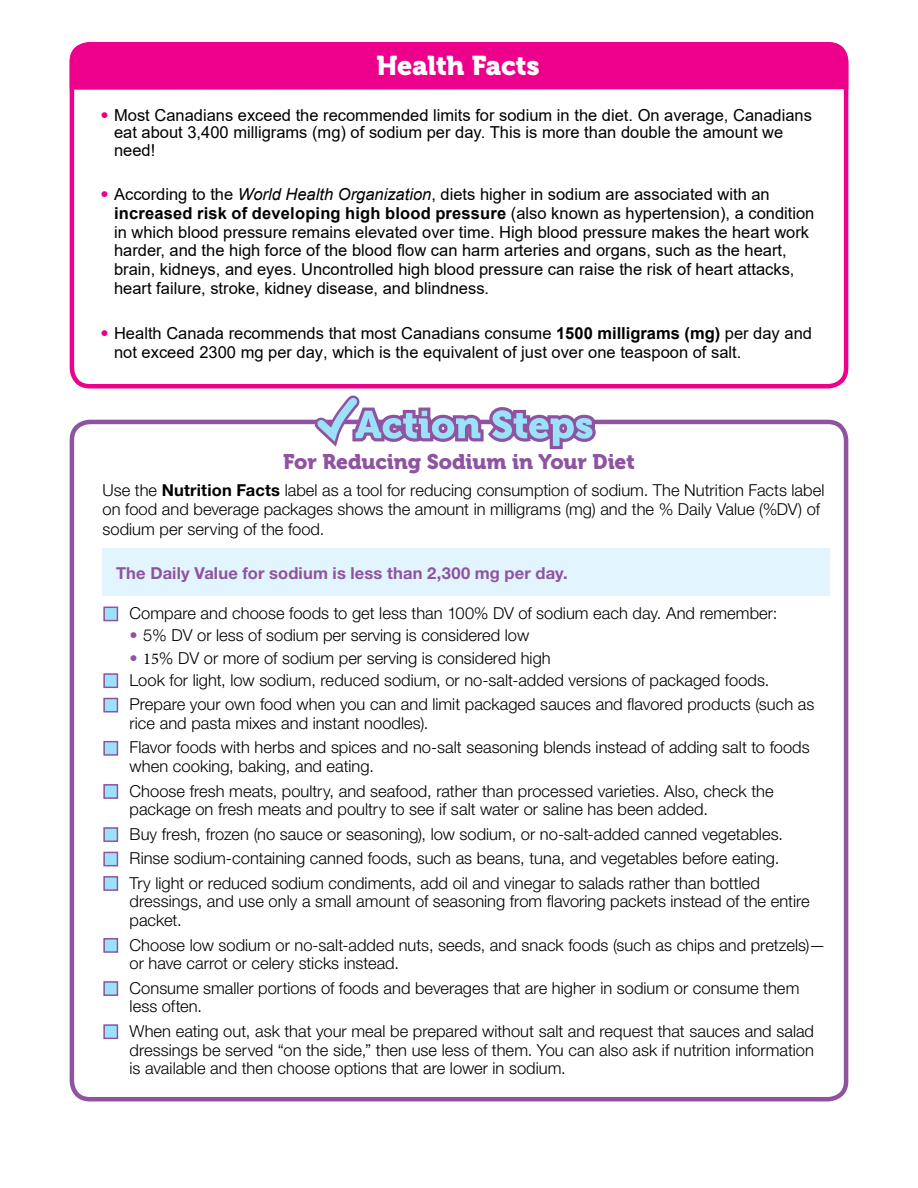
<style>
.page{position:relative;width:918px;height:1188px;background:#fff}
.page>*{position:absolute;margin:0;border:0;box-sizing:border-box;transform-origin:0 0}
.t1{font:27px "Museo 900";letter-spacing:-.01em;color:#fff}
.t2{font:21px "Museo 900";letter-spacing:-.005em;color:#8f53a1}
.t3{font:300 16.5px/18.8px "Helvetica Neue LT Std";color:#000}
.t4{font:16.5px/18.6px "Arial";color:#000}
.t5{font:700 16.5px "Helvetica Neue LT Std";letter-spacing:.01em;color:#8f53a1}
.s1{font-family:"Helvetica Neue LT Std";font-weight:300;color:#ec008c}
.s2{font-style:italic}
.s3{font-weight:700}
.s4{color:#8f53a1}
.s5{font-family:"Minion Pro";font-weight:400}
</style>
<div class="page">
<div style="left:70px;top:42px;width:778px;height:346px;border:4px solid #ec008c;border-radius:18px"></div>
<div style="left:70px;top:43px;width:778px;height:47px;background:#ec008c"></div>
<div style="left:70px;top:420px;width:778px;height:681px;border:4px solid #8f53a1;border-radius:18px"></div>
<div style="left:103px;top:549px;width:727px;height:47px;background:#e2f4fd"></div>
<svg style="left:303px;top:395px;width:296px;height:55px"></svg>
<div style="left:103px;top:607px;width:15px;height:14px;border:2px solid #8f53a1"></div>
<div style="left:103px;top:673px;width:15px;height:15px;border:2px solid #8f53a1"></div>
<div style="left:103px;top:698px;width:15px;height:15px;border:2px solid #8f53a1"></div>
<div style="left:103px;top:741px;width:15px;height:15px;border:2px solid #8f53a1"></div>
<div style="left:103px;top:784px;width:15px;height:15px;border:2px solid #8f53a1"></div>
<div style="left:103px;top:827px;width:15px;height:15px;border:2px solid #8f53a1"></div>
<div style="left:103px;top:852px;width:15px;height:14px;border:2px solid #8f53a1"></div>
<div style="left:103px;top:876px;width:15px;height:15px;border:2px solid #8f53a1"></div>
<div style="left:103px;top:938px;width:15px;height:15px;border:2px solid #8f53a1"></div>
<div style="left:103px;top:981px;width:15px;height:15px;border:2px solid #8f53a1"></div>
<div style="left:103px;top:1024px;width:15px;height:15px;border:2px solid #8f53a1"></div>
<svg style="left:104px;top:607px;width:13px;height:14px"></svg>
<svg style="left:104px;top:674px;width:13px;height:13px"></svg>
<svg style="left:104px;top:698px;width:13px;height:14px"></svg>
<svg style="left:104px;top:741px;width:13px;height:14px"></svg>
<svg style="left:104px;top:785px;width:13px;height:13px"></svg>
<svg style="left:104px;top:828px;width:13px;height:13px"></svg>
<svg style="left:104px;top:852px;width:13px;height:14px"></svg>
<svg style="left:104px;top:877px;width:13px;height:13px"></svg>
<svg style="left:104px;top:939px;width:13px;height:13px"></svg>
<svg style="left:104px;top:982px;width:13px;height:13px"></svg>
<svg style="left:104px;top:1025px;width:13px;height:13px"></svg>
<h1 class="t1" style="left:376px;top:50px;width:165px">Health Facts</h1>
<p class="t4" style="left:114px;top:106px;width:699px;line-height:17.7px;text-indent:-13px"><span class="s1">•</span> Most Canadians exceed the recommended limits for sodium in the diet. On average, Canadians eat about 3,400 milligrams (mg) of sodium per day. This is more than double the amount we need!</p>
<p class="t4" style="left:114px;top:185px;width:702px;text-indent:-13px"><span class="s1">•</span> According to the <span class="s2">World Health Organization</span>, diets higher in sodium are associated with an <span class="s3">increased risk of developing high blood pressure</span> (also known as hypertension), a condition in which blood pressure remains elevated over time. High blood pressure makes the heart work harder, and the high force of the blood flow can harm arteries and organs, such as the heart, brain, kidneys, and eyes. Uncontrolled high blood pressure can raise the risk of heart attacks, heart failure, stroke, kidney disease, and blindness.</p>
<p class="t4" style="left:114px;top:324px;width:699px;text-indent:-14px"><span class="s1">•</span> Health Canada recommends that most Canadians consume <span class="s3">1500 milligrams (mg)</span> per day and not exceed 2300 mg per day, which is the equivalent of just over one teaspoon of salt.</p>
<p class="t2" style="left:283px;top:449px;width:353px">For Reducing Sodium in Your Diet</p>
<p class="t3" style="left:103px;top:480px;width:723px;line-height:19.5px">Use the <span class="s3">Nutrition Facts</span> label as a tool for reducing consumption of sodium. The Nutrition Facts label on food and beverage packages shows the amount in milligrams (mg) and the % Daily Value (%DV) of sodium per serving of the food.</p>
<p class="t5" style="left:116px;top:563px;width:453px">The Daily Value for sodium is less than 2,300 mg per day.</p>
<p class="t3" style="left:130px;top:603px;width:649px">Compare and choose foods to get less than 100% DV of sodium each day. And remember:</p>
<p class="t3" style="left:130px;top:626px;width:401px"><span class="s4">•</span> 5% DV or less of sodium per serving is considered low</p>
<p class="t3" style="left:130px;top:646px;width:641px;line-height:22.2px"><span class="s4">•</span> <span class="s5">15</span>% DV or more of sodium per serving is considered high<br>Look for light, low sodium, reduced sodium, or no-salt-added versions of packaged foods.</p>
<p class="t3" style="left:130px;top:695px;width:686px">Prepare your own food when you can and limit packaged sauces and flavored products (such as rice and pasta mixes and instant noodles).</p>
<p class="t3" style="left:130px;top:738px;width:682px">Flavor foods with herbs and spices and no-salt seasoning blends instead of adding salt to foods when cooking, baking, and eating.</p>
<p class="t3" style="left:130px;top:781px;width:645px">Choose fresh meats, poultry, and seafood, rather than processed varieties. Also, check the package on fresh meats and poultry to see if salt water or saline has been added.</p>
<p class="t3" style="left:130px;top:821px;width:655px;line-height:24.5px">Buy fresh, frozen (no sauce or seasoning), low sodium, or no-salt-added canned vegetables.<br>Rinse sodium-containing canned foods, such as beans, tuna, and vegetables before eating.<br>Try light or reduced sodium condiments, add oil and vinegar to salads rather than bottled</p>
<p class="t3" style="left:130px;top:892px;width:682px">dressings, and use only a small amount of seasoning from flavoring packets instead of the entire packet.</p>
<p class="t3" style="left:130px;top:935px;width:697px">Choose low sodium or no-salt-added nuts, seeds, and snack foods (such as chips and pretzels)— or have carrot or celery sticks instead.</p>
<p class="t3" style="left:130px;top:978px;width:671px">Consume smaller portions of foods and beverages that are higher in sodium or consume them less often.</p>
<p class="t3" style="left:130px;top:1021px;width:686px;text-align:justify">When eating out, ask that your meal be prepared without salt and request that sauces and salad dressings be served “on the side,” then use less of them. You can also ask if nutrition information is available and then choose options that are lower in sodium.</p>
</div>
